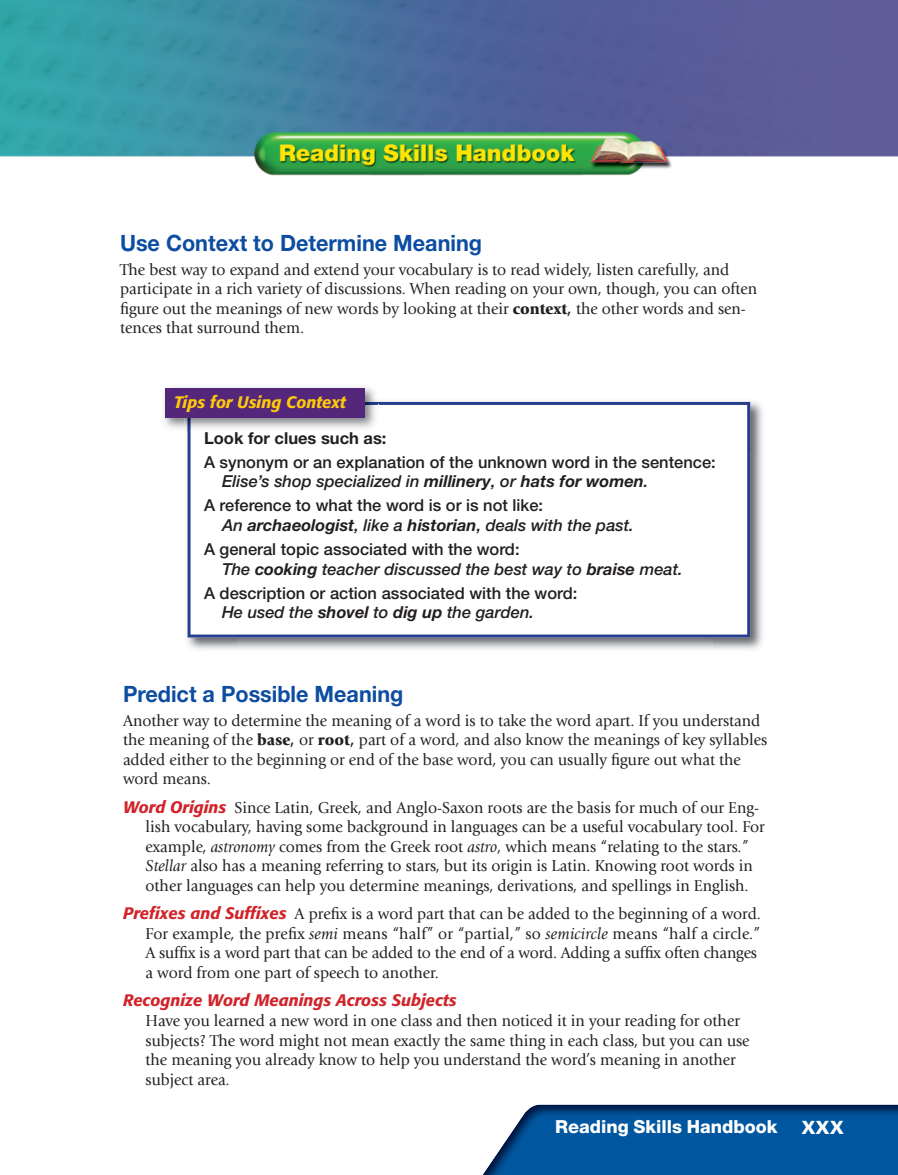
<style>
.page{position:relative;width:898px;height:1175px;background:#fff}
.page>*{position:absolute;margin:0;border:0;box-sizing:border-box;transform-origin:0 0}
.t1{font:700 22.5px "Helvetica Neue LT Std";color:#0d4da1;scale:.96 1}
.t2{font:800 18px "Helvetica Neue LT Std";color:#fff}
.t3{font:16.5px/19.5px "Giovanni Std";color:#231f20;scale:.96 1}
.t4{font:500 16.5px/24px "Helvetica Neue LT Std";color:#231f20}
.t5{font:italic 500 16.5px "Helvetica Neue LT Std";color:#231f20}
.t6{font:italic 16.5px "Formata OTF Md";color:#feca0a}
.s1{font-weight:900}
.s2{font-weight:700}
.s3{font-style:italic}
.s4{font-weight:700;font-style:italic}
.s5{font-family:"Formata OTF Md";font-style:italic;color:#d1232a}
.s6{font-family:"Frutiger LT Std";font-weight:700;font-size:25.5px}
</style>
<div class="page">
<img style="left:0;top:0;width:898px;height:176px">
<img style="left:483px;top:1104px;width:415px;height:70px">
<img style="left:187px;top:432px;width:50px;height:218px">
<img style="left:378px;top:401px;width:385px;height:48px">
<img style="left:712px;top:449px;width:51px;height:201px">
<img style="left:237px;top:637px;width:475px;height:13px">
<svg style="left:188px;top:402px;width:562px;height:235px"></svg>
<img style="left:163px;top:386px;width:213px;height:43px">
<img style="left:188px;top:402px;width:190px;height:30px">
<div style="left:165px;top:388px;width:200px;height:30px;background:#55277b"></div>
<p class="t1" style="left:120px;top:235px;width:379px">Use Context to Determine Meaning</p>
<p class="t3" style="left:120px;top:261px;width:665px">The best way to expand and extend your vocabulary is to read widely, listen carefully, and participate in a rich variety of discussions. When reading on your own, though, you can often figure out the meanings of new words by looking at their <span class="s1">context</span><span class="s2">,</span> the other words and sen&shy;tences that surround them.</p>
<p class="t6" style="left:174px;top:394px;width:173px">Tips for Using Context</p>
<p class="t4" style="left:204px;top:427px;width:513px"><span class="s2">Look for clues such as:<br></span>A synonym or an explanation of the unknown word in the sentence:</p>
<p class="t4" style="left:204px;top:471px;width:446px;text-indent:18px"><span class="s3">Elise’s shop specialized in</span> <span class="s4">millinery</span><span class="s3">, or</span> <span class="s4">hats for women</span><span class="s3">.<br></span>A reference to what the word is or is not like:</p>
<p class="t4" style="left:204px;top:514px;width:431px;text-indent:18px"><span class="s3">An</span> <span class="s4">archaeologist</span><span class="s3">, like a</span> <span class="s4">historian</span><span class="s3">, deals with the past.<br></span>A general topic associated with the word:</p>
<p class="t4" style="left:204px;top:558px;width:480px;text-indent:18px"><span class="s3">The</span> <span class="s4">cooking</span> <span class="s3">teacher discussed the best way to</span> <span class="s4">braise</span> <span class="s3">meat.<br></span>A description or action associated with the word:</p>
<p class="t5" style="left:222px;top:606px;width:314px">He used the <span class="s2">shovel</span> to <span class="s2">dig up</span> the garden.</p>
<p class="t1" style="left:123px;top:685px;width:294px">Predict a Possible Meaning</p>
<p class="t3" style="left:123px;top:712px;width:672px">Another way to determine the meaning of a word is to take the word apart. If you understand the meaning of the <span class="s1">base</span><span class="s2">,</span> or <span class="s1">root</span><span class="s2">,</span> part of a word, and also know the meanings of key syllables added either to the beginning or end of the base word, you can usually figure out what the word means.</p>
<p class="t3" style="left:146px;top:799px;width:646px;text-indent:-23px"><span class="s5">Word Origins</span> Since Latin, Greek, and Anglo-Saxon roots are the basis for much of our Eng&shy;lish vocabulary, having some background in languages can be a useful vocabulary tool. For example, <span class="s3">astronomy</span> comes from the Greek root <span class="s3">astro</span>, which means “relating to the stars.” <span class="s3">Stellar</span> also has a meaning referring to stars, but its origin is Latin. Knowing root words in other languages can help you determine meanings, derivations, and spellings in English.</p>
<p class="t3" style="left:146px;top:905px;width:642px;text-indent:-23px"><span class="s5">Prefixes and Suffixes</span> A prefix is a word part that can be added to the beginning of a word.<br>For example, the prefix <span class="s3">semi</span> means “half” or “partial,” so <span class="s3">semicircle</span> means “half a circle.” A suffix is a word part that can be added to the end of a word. Adding a suffix often changes a word from one part of speech to another.</p>
<p class="t3" style="left:146px;top:992px;width:631px;text-indent:-22px"><span class="s5">Recognize Word Meanings Across Subjects<br></span>Have you learned a new word in one class and then noticed it in your reading for other subjects? The word might not mean exactly the same thing in each class, but you can use the meaning you already know to help you understand the word’s meaning in another subject area.</p>
<p class="t2" style="left:555px;top:1120px;width:290px">Reading Skills Handbook <span class="s6">xxx</span></p>
</div>
